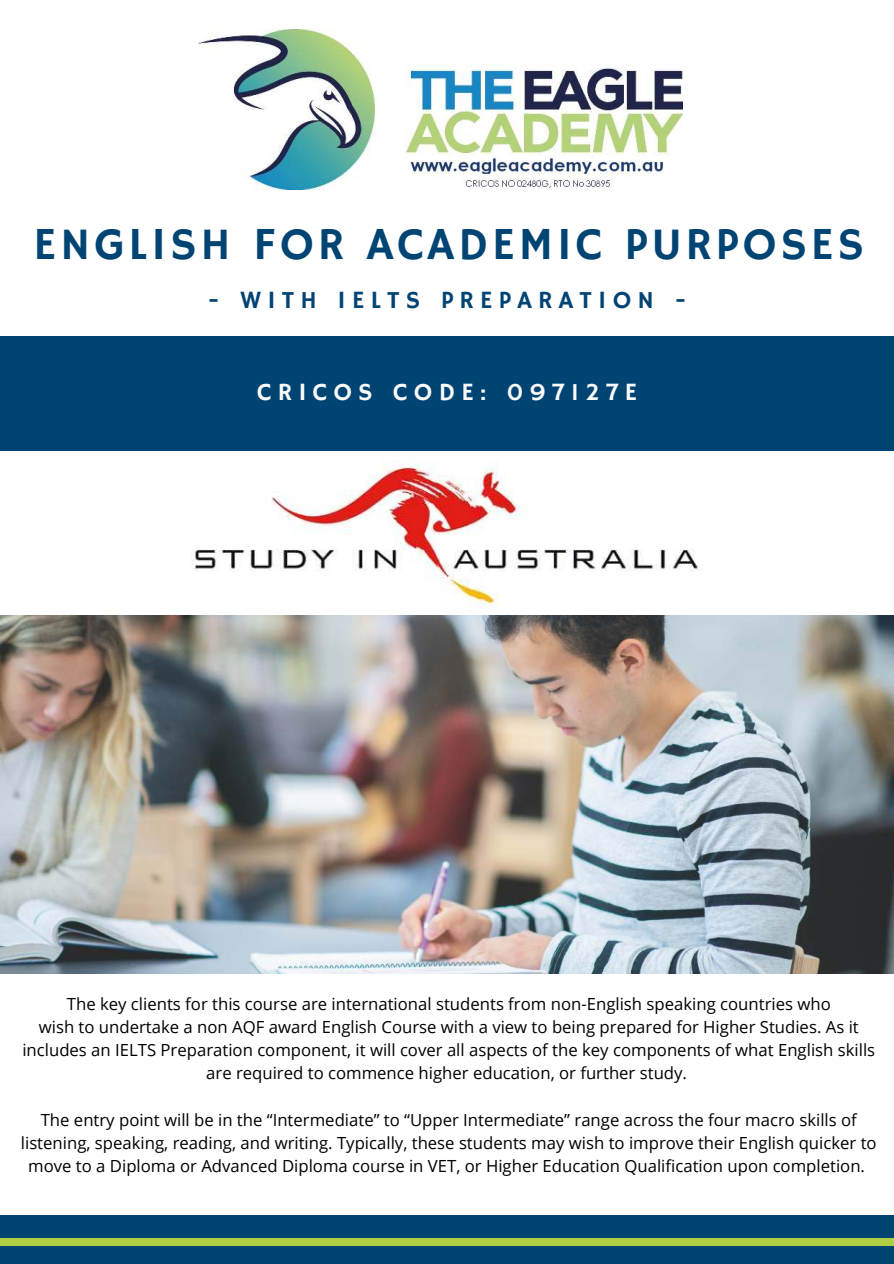
<style>
.page{position:relative;width:894px;height:1264px;background:#fff}
.page>*{position:absolute;margin:0;border:0;box-sizing:border-box;transform-origin:0 0}
.t1{font:45.75px "Hammersmith One";letter-spacing:.08em;color:#004474}
.t2{font:24.75px "Hammersmith One";letter-spacing:.25em;color:#004474}
.t3{font:24.75px "Hammersmith One";letter-spacing:.25em;color:#fafafa}
.t4{font:16.65px/23.1px "Open Sans";color:#000;text-align:center}
</style>
<div class="page">
<img style="left:191px;top:461px;width:511px;height:155px">
<div style="left:0;top:336px;width:893px;height:115px;background:#004474"></div>
<div style="left:0;top:1215px;width:893px;height:48px;background:#004474"></div>
<div style="left:0;top:1238px;width:893px;height:7px;background:#b0cf42"></div>
<img style="left:0;top:616px;width:893px;height:357px">
<img style="left:198px;top:30px;width:484px;height:160px">
<img style="left:405px;top:157px;width:277px;height:33px">
<h1 class="t1" style="left:34px;top:218px;width:831px">ENGLISH FOR ACADEMIC PURPOSES</h1>
<h2 class="t2" style="left:207px;top:285px;width:480px">- WITH IELTS PREPARATION -</h2>
<h2 class="t3" style="left:257px;top:377px;width:381px">CRICOS CODE: 097127E</h2>
<p class="t4" style="left:22px;top:991px;width:854px">The key clients for this course are international students from non-English speaking countries who<br>wish to undertake a non AQF award English Course with a view to being prepared for Higher Studies. As it includes an IELTS Preparation component, it will cover all aspects of the key components of what English skills are required to commence higher education, or further study.</p>
<p class="t4" style="left:21px;top:1107px;width:857px">The entry point will be in the “Intermediate” to “Upper Intermediate” range across the four macro skills of listening, speaking, reading, and writing. Typically, these students may wish to improve their English quicker to move to a Diploma or Advanced Diploma course in VET, or Higher Education Qualification upon completion.</p>
</div>
